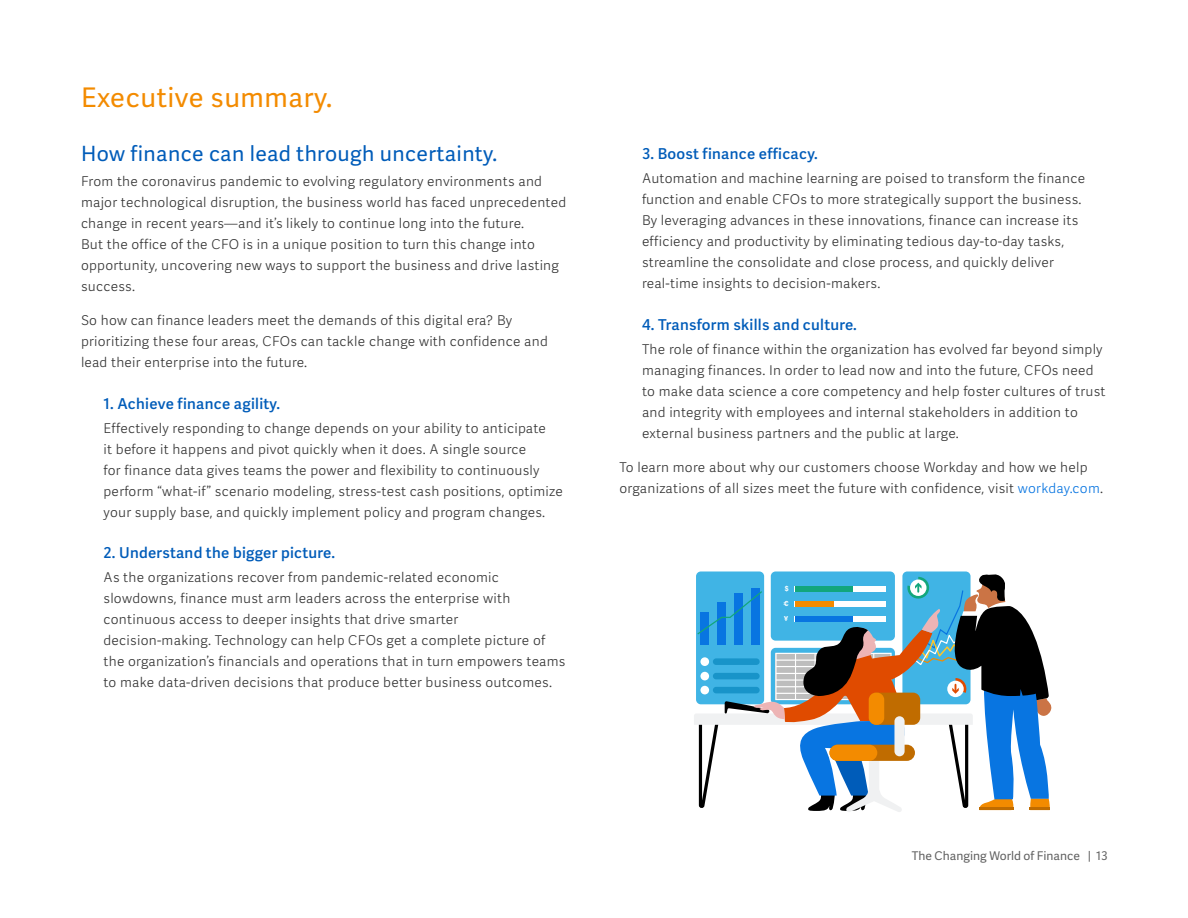
<style>
.page{position:relative;width:1188px;height:918px;background:#fff}
.page>*{position:absolute;margin:0;border:0;box-sizing:border-box;transform-origin:0 0}
.t1{font:27px "Workday Adelle Sans";letter-spacing:.02em;color:#f38b00}
.t2{font:21px "Workday Adelle Sans";letter-spacing:.02em;color:#005cb9}
.t3{font:500 15px "Workday Adelle Sans";letter-spacing:.02em;color:#005cb9}
.t4{font:300 13.5px/21px "Workday Adelle Sans";letter-spacing:.02em;color:#333}
.t5{font:12px "Workday Adelle Sans";color:#616161}
.t6{font:700 7.05px/15.1px "Helvetica";color:#fff;text-align:justify}
.s1{color:#0875e1}
</style>
<div class="page">
<svg style="left:694px;top:573px;width:358px;height:239px"></svg>
<hr style="left:1029px;top:808px;width:21px;height:2px;background:#c06c00">
<h1 class="t1" style="left:81px;top:82px;width:253px">Executive summary.</h1>
<h2 class="t2" style="left:81px;top:142px;width:418px">How finance can lead through uncertainty.</h2>
<p class="t4" style="left:81px;top:171px;width:487px">From the coronavirus pandemic to evolving regulatory environments and major technological disruption, the business world has faced unprecedented change in recent years—and it’s likely to continue long into the future.<br>But the office of the CFO is in a unique position to turn this change into opportunity, uncovering new ways to support the business and drive lasting success.</p>
<p class="t4" style="left:81px;top:311px;width:468px">So how can finance leaders meet the demands of this digital era? By prioritizing these four areas, CFOs can tackle change with confidence and lead their enterprise into the future.</p>
<p class="t3" style="left:104px;top:395px;width:178px">1. Achieve finance agility.</p>
<p class="t4" style="left:104px;top:418px;width:461px">Effectively responding to change depends on your ability to anticipate<br>it before it happens and pivot quickly when it does. A single source<br>for finance data gives teams the power and flexibility to continuously perform “what-if” scenario modeling, stress-test cash positions, optimize your supply base, and quickly implement policy and program changes.</p>
<p class="t3" style="left:104px;top:544px;width:233px">2. Understand the bigger picture.</p>
<p class="t4" style="left:104px;top:568px;width:463px">As the organizations recover from pandemic-related economic slowdowns, finance must arm leaders across the enterprise with continuous access to deeper insights that drive smarter decision-making. Technology can help CFOs get a complete picture of the organization’s financials and operations that in turn empowers teams to make data-driven decisions that produce better business outcomes.</p>
<p class="t3" style="left:642px;top:145px;width:177px">3. Boost finance efficacy.</p>
<p class="t4" style="left:642px;top:169px;width:445px">Automation and machine learning are poised to transform the finance function and enable CFOs to more strategically support the business.<br>By leveraging advances in these innovations, finance can increase its efficiency and productivity by eliminating tedious day-to-day tasks, streamline the consolidate and close process, and quickly deliver real-time insights to decision-makers.</p>
<p class="t3" style="left:642px;top:316px;width:216px">4. Transform skills and culture.</p>
<p class="t4" style="left:642px;top:339px;width:465px">The role of finance within the organization has evolved far beyond simply managing finances. In order to lead now and into the future, CFOs need to make data science a core competency and help foster cultures of trust and integrity with employees and internal stakeholders in addition to external business partners and the public at large.</p>
<p class="t4" style="left:619px;top:458px;width:485px">To learn more about why our customers choose Workday and how we help organizations of all sizes meet the future with confidence, visit <span class="s1">workday.com</span>.</p>
<p class="t6" style="left:783px;top:581px;width:7px">$ € ¥</p>
<p class="t5" style="left:912px;top:849px;width:197px">The Changing World of Finance | 13</p>
</div>
